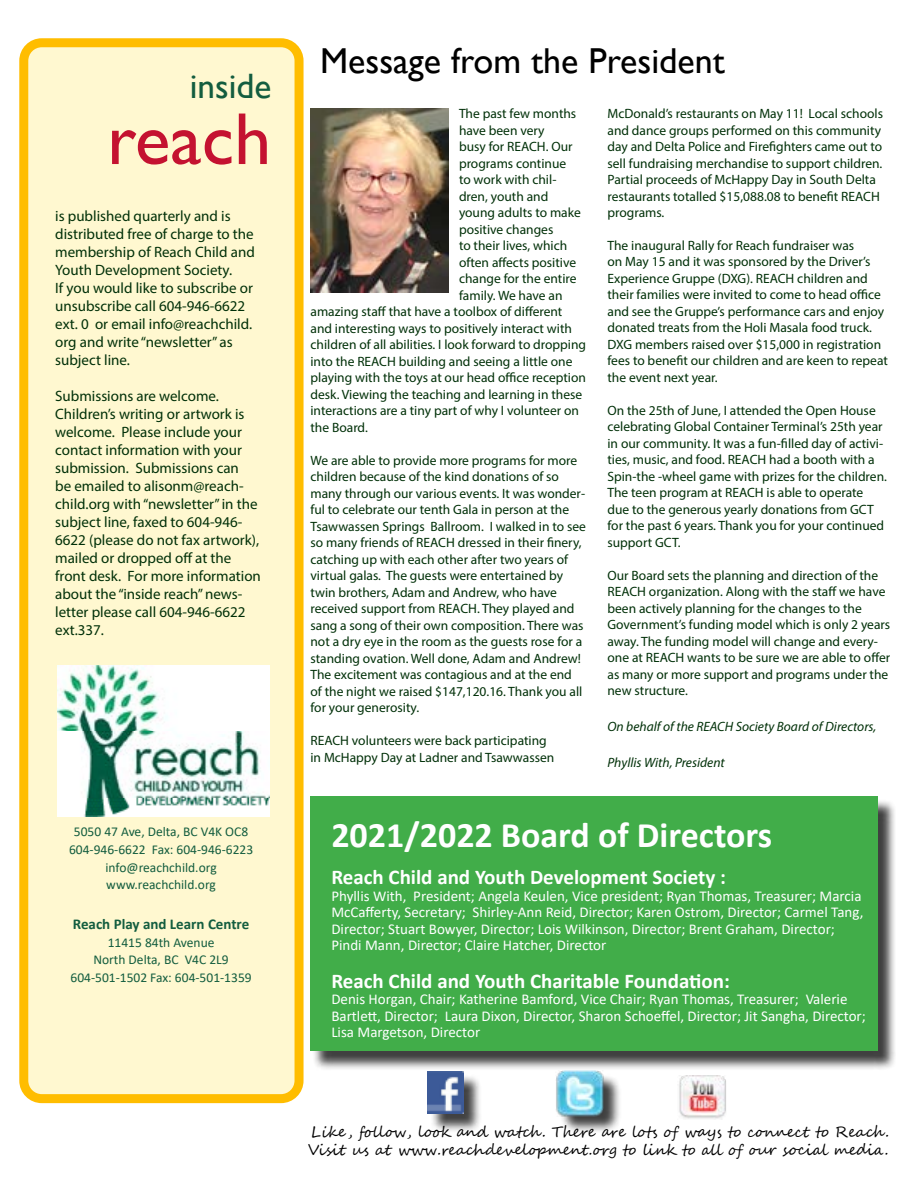
<style>
.page{position:relative;width:918px;height:1188px;background:#fff}
.page>*{position:absolute;margin:0;border:0;box-sizing:border-box;transform-origin:0 0}
.t1{font:73.95px "Gill Sans";color:#c41230}
.t2{font:700 36px "Calibri";color:#fff}
.t3{font:36px "Gill Sans";color:#000}
.t4{font:35.25px "Gill Sans";color:#135d3f}
.t5{font:700 21px "Calibri";color:#fff}
.t6{font:15px/18px "Myriad Pro";color:#003008}
.t7{font:15px/16.5px "Calibri";color:#fff}
.t8{font:15px/18px "Segoe Script";color:#000}
.t9{font:700 15px "Calibri";color:#135d3f}
.t10{font:13.5px/16.5px "Myriad Pro";color:#003008}
.t11{font:13.5px/17.7px "Calibri";color:#135d3f;text-align:center}
.t12{font:italic 13.5px "Myriad Pro";color:#003008}
</style>
<div class="page">
<div style="left:24px;top:43px;width:275px;height:1056px;background:#fff8d0;border-radius:18px"></div>
<div style="left:19px;top:38px;width:285px;height:1065px;border:9px solid #ffbd00;border-radius:18px"></div>
<img style="left:58px;top:665px;width:212px;height:152px">
<div style="left:431px;top:1074px;width:51px;height:59px;background:#000;opacity:.75"></div>
<img style="left:428px;top:1072px;width:35px;height:41px">
<div style="left:560px;top:1073px;width:61px;height:60px;background:#000;opacity:.75"></div>
<img style="left:556px;top:1071px;width:49px;height:45px">
<img style="left:679px;top:1076px;width:47px;height:43px">
<div style="left:312px;top:799px;width:584px;height:272px;background:#000;opacity:.75"></div>
<div style="left:310px;top:796px;width:568px;height:255px;background:#41ad49"></div>
<img style="left:310px;top:108px;width:139px;height:184px">
<h3 class="t4" style="left:190px;top:66px;width:83px">inside</h3>
<h1 class="t1" style="left:107px;top:96px;width:166px">reach</h1>
<p class="t6" style="left:55px;top:206px;width:201px">is published quarterly and is distributed free of charge to the membership of Reach Child and<br>Youth Development Society.<br>If you would like to subscribe or unsubscribe call 604-946-6622 ext. 0 or email info@reachchild. org and write “newsletter” as subject line.</p>
<p class="t6" style="left:55px;top:386px;width:207px">Submissions are welcome.<br>Children’s writing or artwork is welcome. Please include your contact information with your submission. Submissions can<br>be emailed to alisonm@reach&shy;child.org with “newsletter” in the subject line, faxed to 604-946-<br>6622 (please do not fax artwork), mailed or dropped off at the front desk. For more information about the “inside reach” news&shy;letter please call 604-946-6622 ext.337.</p>
<p class="t11" style="left:69px;top:822px;width:186px">5050 47 Ave, Delta, BC V4K OC8<br>604-946-6622 Fax: 604-946-6223 info@reachchild.org www.reachchild.org</p>
<p class="t9" style="left:73px;top:913px;width:178px">Reach Play and Learn Centre</p>
<p class="t11" style="left:71px;top:933px;width:183px">11415 84th Avenue<br>North Delta, BC V4C 2L9<br>604-501-1502 Fax: 604-501-1359</p>
<h2 class="t3" style="left:320px;top:40px;width:406px">Message from the President</h2>
<p class="t10" style="left:459px;top:105px;width:119px">The past few months</p>
<p class="t10" style="left:459px;top:122px;width:87px">have been very</p>
<p class="t10" style="left:459px;top:138px;width:115px">busy for REACH. Our</p>
<p class="t10" style="left:459px;top:155px;width:109px">programs continue</p>
<p class="t10" style="left:459px;top:171px;width:99px">to work with chil-</p>
<p class="t10" style="left:459px;top:188px;width:91px">dren, youth and</p>
<p class="t10" style="left:459px;top:204px;width:123px">young adults to make</p>
<p class="t10" style="left:459px;top:221px;width:96px">positive changes</p>
<p class="t10" style="left:459px;top:237px;width:110px">to their lives, which</p>
<p class="t10" style="left:459px;top:254px;width:119px">often affects positive</p>
<p class="t10" style="left:459px;top:270px;width:119px">change for the entire</p>
<p class="t10" style="left:459px;top:287px;width:105px">family. We have an</p>
<p class="t10" style="left:311px;top:303px;width:253px">amazing staff that have a toolbox of different</p>
<p class="t10" style="left:311px;top:320px;width:263px">and interesting ways to positively interact with</p>
<p class="t10" style="left:311px;top:336px;width:277px">children of all abilities. I look forward to dropping</p>
<p class="t10" style="left:311px;top:353px;width:263px">into the REACH building and seeing a little one</p>
<p class="t10" style="left:311px;top:369px;width:277px">playing with the toys at our head office reception</p>
<p class="t10" style="left:311px;top:386px;width:273px">desk. Viewing the teaching and learning in these</p>
<p class="t10" style="left:311px;top:402px;width:270px">interactions are a tiny part of why I volunteer on</p>
<p class="t10" style="left:311px;top:419px;width:59px">the Board.</p>
<p class="t10" style="left:311px;top:452px;width:277px">We are able to provide more programs for more children because of the kind donations of so many through our various events. It was wonder&shy;ful to celebrate our tenth Gala in person at the Tsawwassen Springs Ballroom. I walked in to see so many friends of REACH dressed in their finery, catching up with each other after two years of virtual galas. The guests were entertained by twin brothers, Adam and Andrew, who have received support from REACH. They played and sang a song of their own composition. There was not a dry eye in the room as the guests rose for a standing ovation. Well done, Adam and Andrew!<br>The excitement was contagious and at the end of the night we raised $147,120.16. Thank you all for your generosity.</p>
<p class="t10" style="left:311px;top:732px;width:245px">REACH volunteers were back participating in McHappy Day at Ladner and Tsawwassen</p>
<p class="t10" style="left:608px;top:105px;width:277px">McDonald’s restaurants on May 11! Local schools and dance groups performed on this community day and Delta Police and Firefighters came out to sell fundraising merchandise to support children.<br>Partial proceeds of McHappy Day in South Delta restaurants totalled $15,088.08 to benefit REACH programs.</p>
<p class="t10" style="left:608px;top:237px;width:282px">The inaugural Rally for Reach fundraiser was<br>on May 15 and it was sponsored by the Driver’s Experience Gruppe (DXG). REACH children and their families were invited to come to head office and see the Gruppe’s performance cars and enjoy donated treats from the Holi Masala food truck.<br>DXG members raised over $15,000 in registration fees to benefit our children and are keen to repeat the event next year.</p>
<p class="t10" style="left:608px;top:402px;width:281px">On the 25th of June, I attended the Open House celebrating Global Container Terminal’s 25th year in our community. It was a fun-filled day of activi&shy;ties, music, and food. REACH had a booth with a Spin-the -wheel game with prizes for the children.<br>The teen program at REACH is able to operate due to the generous yearly donations from GCT for the past 6 years. Thank you for your continued support GCT.</p>
<p class="t10" style="left:608px;top:567px;width:284px">Our Board sets the planning and direction of the REACH organization. Along with the staff we have been actively planning for the changes to the Government’s funding model which is only 2 years away. The funding model will change and every&shy;one at REACH wants to be sure we are able to offer as many or more support and programs under the new structure.</p>
<p class="t12" style="left:608px;top:719px;width:270px">On behalf of the REACH Society Board of Directors,</p>
<p class="t12" style="left:608px;top:755px;width:119px">Phyllis With, President</p>
<h2 class="t2" style="left:331px;top:809px;width:442px">2021/2022 Board of Directors</h2>
<h3 class="t5" style="left:331px;top:862px;width:396px">Reach Child and Youth Development Society :</h3>
<p class="t7" style="left:331px;top:887px;width:534px">Phyllis With, President; Angela Keulen, Vice president; Ryan Thomas, Treasurer; Marcia McCafferty, Secretary; Shirley-Ann Reid, Director; Karen Ostrom, Director; Carmel Tang, Director; Stuart Bowyer, Director; Lois Wilkinson, Director; Brent Graham, Director; Pindi Mann, Director; Claire Hatcher, Director</p>
<h3 class="t5" style="left:331px;top:966px;width:400px">Reach Child and Youth Charitable Foundation:</h3>
<p class="t7" style="left:331px;top:991px;width:536px">Denis Horgan, Chair; Katherine Bamford, Vice Chair; Ryan Thomas, Treasurer; Valerie<br>Bartlett, Director; Laura Dixon, Director, Sharon Schoeffel, Director; Jit Sangha, Director;<br>Lisa Margetson, Director</p>
<p class="t8" style="left:308px;top:1123px;width:583px">Like , follow, look and watch. There are lots of ways to connect to Reach.<br>Visit us at www.reachdevelopment.org to link to all of our social media.</p>
</div>
